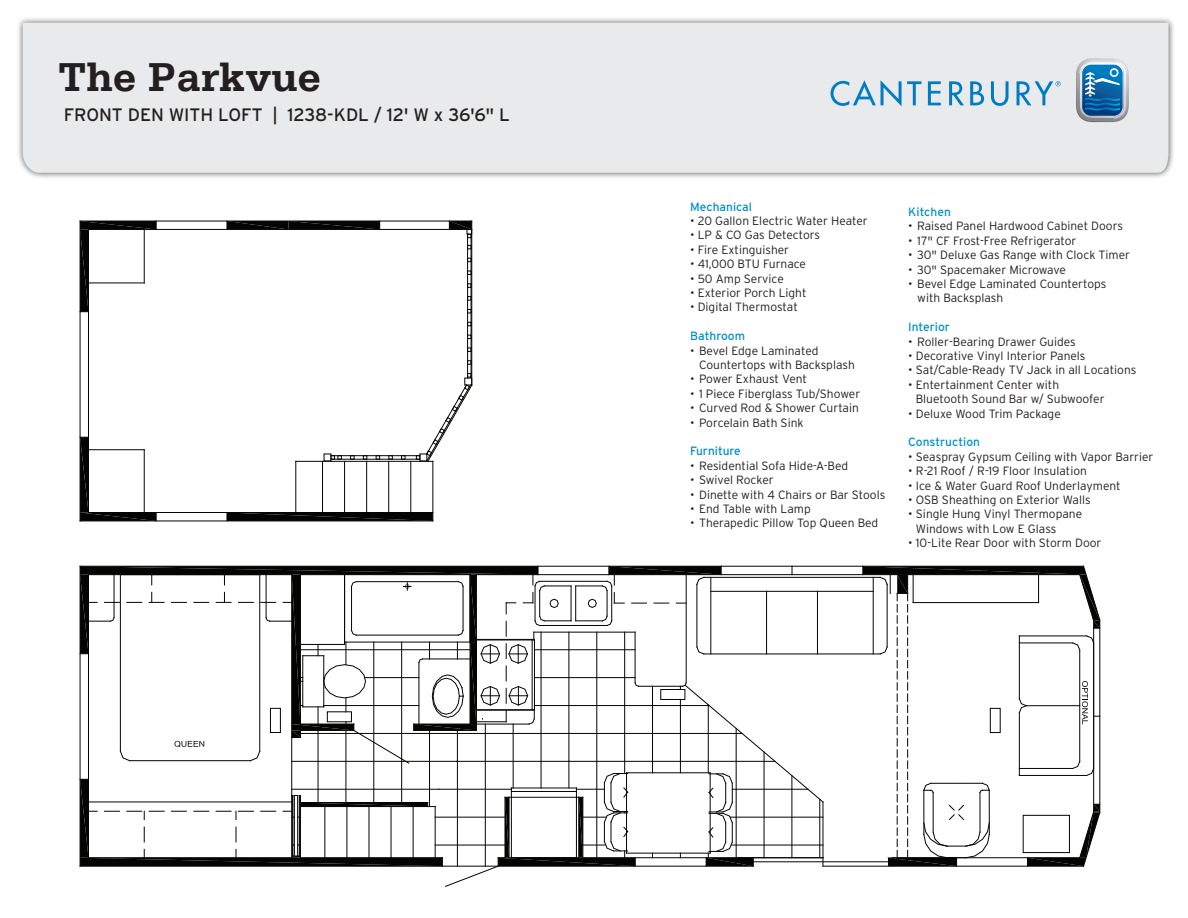
<style>
.page{position:relative;width:1188px;height:918px;background:#fff}
.page>*{position:absolute;margin:0;border:0;box-sizing:border-box;transform-origin:0 0}
.t1{font:700 42.6px "Serifa";color:#231f20}
.t2{font:18px "Interstate";color:#231f20}
.t3{font:300 12px/14.4px "Interstate";color:#231f20}
.t4{font:12px "Interstate";color:#0092c8}
</style>
<div class="page">
<div style="left:16px;top:16px;width:1159px;height:163px;background:#231f20;opacity:.75"></div>
<div style="left:23px;top:23px;width:1146px;height:150px;background:#e9eaeb"></div>
<svg style="left:831px;top:80px;width:91px;height:26px;background:#adcde0"></svg>
<svg style="left:928px;top:81px;width:13px;height:24px"></svg>
<svg style="left:949px;top:81px;width:15px;height:24px"></svg>
<svg style="left:970px;top:81px;width:14px;height:24px"></svg>
<svg style="left:991px;top:81px;width:18px;height:25px"></svg>
<svg style="left:1017px;top:81px;width:44px;height:24px"></svg>
<svg style="left:1076px;top:58px;width:53px;height:64px;background:#6194b8"></svg>
<hr style="left:476px;top:574px;width:604px;height:1px;background:#040503">
<hr style="left:80px;top:566px;width:1004px;height:1px;background:#040503">
<hr style="left:823px;top:866px;width:261px;height:1px;background:#040503">
<hr style="left:753px;top:862px;width:140px;height:1px;background:#040503">
<hr style="left:704px;top:577px;width:176px;height:1px;background:#040503">
<hr style="left:704px;top:654px;width:176px;height:1px;background:#040503">
<hr style="left:711px;top:591px;width:162px;height:1px;background:#040503">
<svg style="left:80px;top:566px;width:744px;height:321px"></svg>
<hr style="left:635px;top:632px;width:1px;height:51px;background:#040503">
<svg style="left:863px;top:565px;width:238px;height:302px"></svg>
<hr style="left:80px;top:521px;width:353px;height:1px;background:#040503">
<hr style="left:89px;top:229px;width:383px;height:1px;background:#040503">
<hr style="left:80px;top:221px;width:392px;height:1px;background:#040503">
<hr style="left:88px;top:229px;width:1px;height:284px;background:#040503">
<hr style="left:80px;top:221px;width:1px;height:300px;background:#040503">
<svg style="left:80px;top:437px;width:77px;height:84px"></svg>
<svg style="left:80px;top:221px;width:77px;height:91px"></svg>
<hr style="left:89px;top:512px;width:344px;height:1px;background:#040503">
<svg style="left:227px;top:513px;width:206px;height:8px;background:#090a08"></svg>
<hr style="left:331px;top:455px;width:89px;height:1px;background:#040503">
<hr style="left:331px;top:459px;width:89px;height:1px;background:#040503">
<div style="left:324px;top:454px;width:7px;height:7px;border:1px solid #040503"></div>
<svg style="left:227px;top:221px;width:153px;height:8px"></svg>
<hr style="left:296px;top:461px;width:137px;height:1px;background:#040503">
<hr style="left:322px;top:461px;width:1px;height:52px;background:#040503">
<hr style="left:344px;top:461px;width:1px;height:52px;background:#040503">
<hr style="left:366px;top:461px;width:1px;height:52px;background:#040503">
<hr style="left:388px;top:461px;width:1px;height:52px;background:#040503">
<hr style="left:411px;top:461px;width:1px;height:52px;background:#040503">
<hr style="left:433px;top:461px;width:1px;height:60px;background:#040503">
<hr style="left:472px;top:221px;width:1px;height:164px;background:#040503">
<hr style="left:296px;top:461px;width:1px;height:52px;background:#040503">
<hr style="left:471px;top:234px;width:1px;height:144px;background:#040503">
<hr style="left:467px;top:234px;width:1px;height:144px;background:#040503">
<svg style="left:449px;top:221px;width:23px;height:17px"></svg>
<div style="left:465px;top:378px;width:7px;height:7px;border:1px solid #040503"></div>
<svg style="left:426px;top:384px;width:47px;height:78px"></svg>
<svg style="left:331px;top:456px;width:10px;height:3px"></svg>
<h1 class="t1" style="left:58px;top:52px;width:264px">The Parkvue</h1>
<h2 class="t2" style="left:64px;top:105px;width:448px">FRONT DEN WITH LOFT | 1238-KDL / 12' W x 36'6" L</h2>
<p class="t4" style="left:690px;top:200px;width:63px">Mechanical</p>
<p class="t3" style="left:690px;top:213px;width:179px">• 20 Gallon Electric Water Heater</p>
<p class="t3" style="left:690px;top:228px;width:132px">• LP &amp; CO Gas Detectors</p>
<p class="t3" style="left:690px;top:242px;width:101px">• Fire Extinguisher</p>
<p class="t3" style="left:690px;top:257px;width:117px">• 41,000 BTU Furnace</p>
<p class="t3" style="left:690px;top:271px;width:95px">• 50 Amp Service</p>
<p class="t3" style="left:690px;top:285px;width:118px">• Exterior Porch Light</p>
<p class="t3" style="left:690px;top:300px;width:109px">• Digital Thermostat</p>
<p class="t4" style="left:690px;top:329px;width:56px">Bathroom</p>
<p class="t3" style="left:699px;top:343px;width:157px;text-indent:-9px">• Bevel Edge Laminated<br>Countertops with Backsplash</p>
<p class="t3" style="left:690px;top:372px;width:119px">• Power Exhaust Vent</p>
<p class="t3" style="left:690px;top:386px;width:172px">• 1 Piece Fiberglass Tub/Shower</p>
<p class="t3" style="left:690px;top:401px;width:170px">• Curved Rod &amp; Shower Curtain</p>
<p class="t3" style="left:690px;top:415px;width:115px">• Porcelain Bath Sink</p>
<p class="t4" style="left:690px;top:444px;width:52px">Furniture</p>
<p class="t3" style="left:690px;top:458px;width:160px">• Residential Sofa Hide-A-Bed</p>
<p class="t3" style="left:690px;top:473px;width:85px">• Swivel Rocker</p>
<p class="t3" style="left:690px;top:487px;width:197px">• Dinette with 4 Chairs or Bar Stools</p>
<p class="t3" style="left:690px;top:501px;width:122px">• End Table with Lamp</p>
<p class="t3" style="left:690px;top:516px;width:190px">• Therapedic Pillow Top Queen Bed</p>
<p class="t4" style="left:908px;top:205px;width:44px">Kitchen</p>
<p class="t3" style="left:908px;top:219px;width:216px">• Raised Panel Hardwood Cabinet Doors</p>
<p class="t3" style="left:908px;top:233px;width:170px">• 17" CF Frost-Free Refrigerator</p>
<p class="t3" style="left:908px;top:248px;width:223px">• 30" Deluxe Gas Range with Clock Timer</p>
<p class="t3" style="left:908px;top:262px;width:159px">• 30" Spacemaker Microwave</p>
<p class="t3" style="left:917px;top:276px;width:191px;text-indent:-9px">• Bevel Edge Laminated Countertops with Backsplash</p>
<p class="t4" style="left:908px;top:320px;width:43px">Interior</p>
<p class="t3" style="left:908px;top:334px;width:169px">• Roller-Bearing Drawer Guides</p>
<p class="t3" style="left:908px;top:348px;width:179px">• Decorative Vinyl Interior Panels</p>
<p class="t3" style="left:908px;top:363px;width:230px">• Sat/Cable-Ready TV Jack in all Locations</p>
<p class="t3" style="left:916px;top:377px;width:190px;text-indent:-8px">• Entertainment Center with<br>Bluetooth Sound Bar w/ Subwoofer</p>
<p class="t3" style="left:908px;top:406px;width:154px">• Deluxe Wood Trim Package</p>
<p class="t4" style="left:908px;top:435px;width:73px">Construction</p>
<p class="t3" style="left:908px;top:449px;width:247px">• Seaspray Gypsum Ceiling with Vapor Barrier</p>
<p class="t3" style="left:908px;top:464px;width:180px">• R-21 Roof / R-19 Floor Insulation</p>
<p class="t3" style="left:908px;top:478px;width:214px">• Ice &amp; Water Guard Roof Underlayment</p>
<p class="t3" style="left:908px;top:492px;width:184px">• OSB Sheathing on Exterior Walls</p>
<p class="t3" style="left:916px;top:507px;width:168px;text-indent:-8px">• Single Hung Vinyl Thermopane<br>Windows with Low E Glass</p>
<p class="t3" style="left:908px;top:536px;width:195px">• 10-Lite Rear Door with Storm Door</p>
</div>
